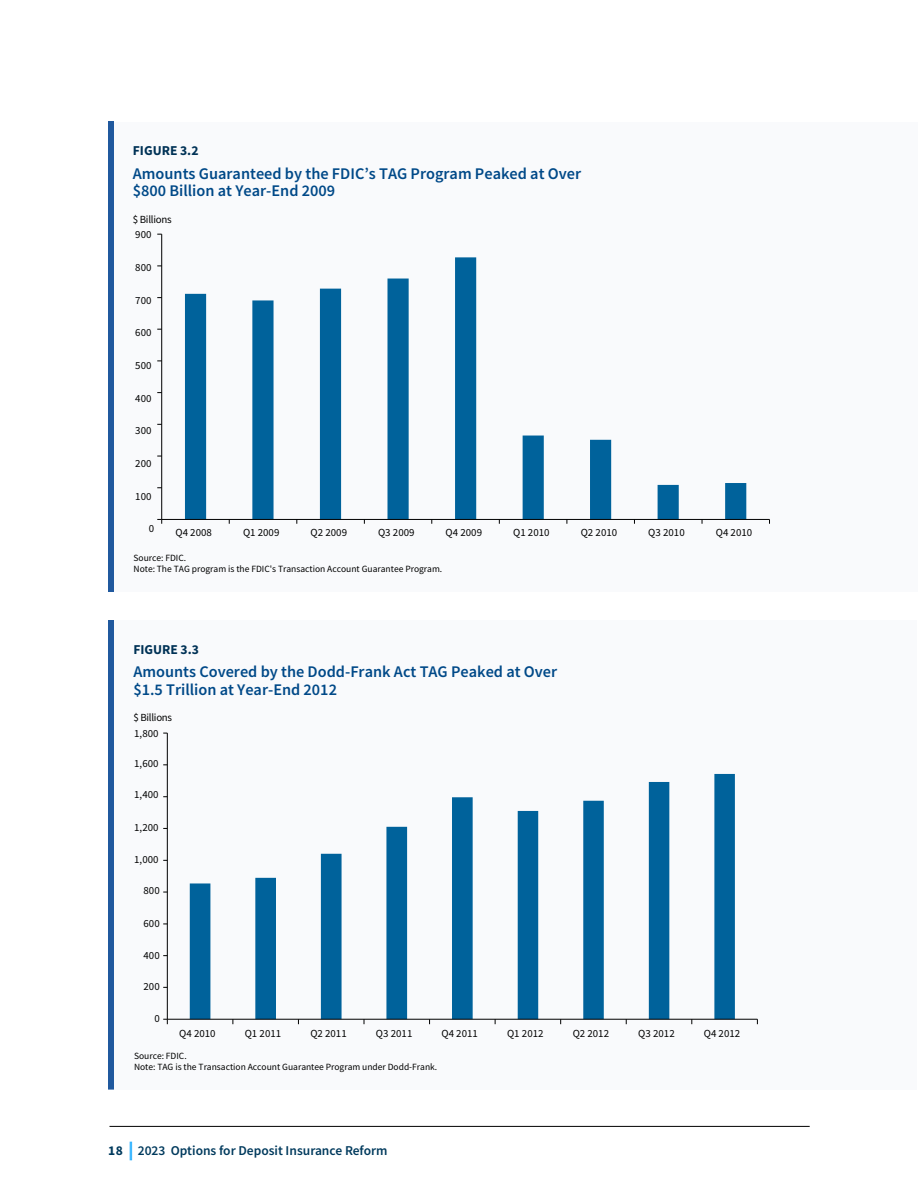
<style>
.page{position:relative;width:918px;height:1188px;background:#fff}
.page>*{position:absolute;margin:0;border:0;box-sizing:border-box;transform-origin:0 0}
.t1{font:600 16.35px/17.7px "Source Sans Pro";color:#004988}
.t2{font:600 16.2px/17.5px "Source Sans Pro";color:#004988}
.t3{font:600 13.5px "Source Sans Pro";color:#003a5d}
.t4{font:700 13.5px "Source Sans Pro";color:#003256}
.t5{font:10.8px "Source Sans Pro";letter-spacing:-.025em;color:#000}
.t6{font:9.45px/11.2px "Source Sans Pro";color:#000}
.s1{font-weight:700}
.s2{font-weight:900;font-size:17.7px;color:#38b6ff}
</style>
<div class="page">
<hr style="left:110px;top:1126px;width:700px;height:1px;background:#000">
<div style="left:108px;top:122px;width:810px;height:470px;background:#f5f7fa"></div>
<div style="left:108px;top:122px;width:6px;height:470px;background:#20599e"></div>
<svg style="left:185px;top:257px;width:561px;height:262px"></svg>
<hr style="left:161px;top:234px;width:1px;height:285px;background:#000">
<hr style="left:162px;top:519px;width:608px;height:1px;background:#000">
<div style="left:108px;top:621px;width:809px;height:468px;background:#f5f7fa"></div>
<div style="left:108px;top:620px;width:6px;height:469px;background:#20599e"></div>
<svg style="left:190px;top:774px;width:545px;height:245px"></svg>
<hr style="left:167px;top:733px;width:1px;height:286px;background:#000">
<hr style="left:167px;top:1019px;width:590px;height:1px;background:#000">
<svg style="left:163px;top:1019px;width:5px;height:5px"></svg>
<p class="t4" style="left:133px;top:142px;width:67px">FIGURE 3.2</p>
<p class="t1" style="left:133px;top:164px;width:450px">Amounts Guaranteed by the FDIC’s TAG Program Peaked at Over $800 Billion at Year-End 2009</p>
<p class="t5" style="left:133px;top:212px;width:40px">$ Billions</p>
<p class="t5" style="left:135px;top:228px;width:18px">900</p>
<p class="t5" style="left:135px;top:260px;width:18px">800</p>
<p class="t5" style="left:135px;top:293px;width:18px">700</p>
<p class="t5" style="left:135px;top:326px;width:18px">600</p>
<p class="t5" style="left:135px;top:358px;width:18px">500</p>
<p class="t5" style="left:135px;top:391px;width:18px">400</p>
<p class="t5" style="left:135px;top:424px;width:18px">300</p>
<p class="t5" style="left:135px;top:457px;width:18px">200</p>
<p class="t5" style="left:135px;top:489px;width:18px">100</p>
<p class="t5" style="left:149px;top:522px;width:7px">0</p>
<p class="t5" style="left:175px;top:525px;width:38px">Q4 2008</p>
<p class="t5" style="left:243px;top:525px;width:38px">Q1 2009</p>
<p class="t5" style="left:311px;top:525px;width:38px">Q2 2009</p>
<p class="t5" style="left:378px;top:525px;width:38px">Q3 2009</p>
<p class="t5" style="left:446px;top:525px;width:38px">Q4 2009</p>
<p class="t5" style="left:513px;top:525px;width:38px">Q1 2010</p>
<p class="t5" style="left:581px;top:525px;width:38px">Q2 2010</p>
<p class="t5" style="left:648px;top:525px;width:38px">Q3 2010</p>
<p class="t5" style="left:716px;top:525px;width:38px">Q4 2010</p>
<p class="t6" style="left:134px;top:552px;width:310px">Source: FDIC.<br>Note: The TAG program is the FDIC's Transaction Account Guarantee Program.</p>
<p class="t4" style="left:133px;top:641px;width:67px">FIGURE 3.3</p>
<p class="t2" style="left:133px;top:663px;width:425px">Amounts Covered by the Dodd-Frank Act TAG Peaked at Over $1.5 Trillion at Year-End 2012</p>
<p class="t5" style="left:133px;top:711px;width:40px">$ Billions</p>
<p class="t5" style="left:134px;top:726px;width:26px">1,800</p>
<p class="t5" style="left:134px;top:756px;width:26px">1,600</p>
<p class="t5" style="left:134px;top:788px;width:26px">1,400</p>
<p class="t5" style="left:134px;top:821px;width:26px">1,200</p>
<p class="t5" style="left:134px;top:852px;width:26px">1,000</p>
<p class="t5" style="left:144px;top:884px;width:18px">800</p>
<p class="t5" style="left:144px;top:917px;width:18px">600</p>
<p class="t5" style="left:144px;top:948px;width:18px">400</p>
<p class="t5" style="left:144px;top:980px;width:18px">200</p>
<p class="t5" style="left:155px;top:1011px;width:7px">0</p>
<p class="t5" style="left:179px;top:1027px;width:38px">Q4 2010</p>
<p class="t5" style="left:245px;top:1027px;width:38px">Q1 2011</p>
<p class="t5" style="left:310px;top:1027px;width:38px">Q2 2011</p>
<p class="t5" style="left:376px;top:1027px;width:38px">Q3 2011</p>
<p class="t5" style="left:442px;top:1027px;width:38px">Q4 2011</p>
<p class="t5" style="left:507px;top:1027px;width:38px">Q1 2012</p>
<p class="t5" style="left:573px;top:1027px;width:38px">Q2 2012</p>
<p class="t5" style="left:638px;top:1027px;width:38px">Q3 2012</p>
<p class="t5" style="left:704px;top:1027px;width:38px">Q4 2012</p>
<p class="t6" style="left:134px;top:1050px;width:305px">Source: FDIC.<br>Note: TAG is the Transaction Account Guarantee Program under Dodd-Frank.</p>
<p class="t3" style="left:108px;top:1142px;width:281px"><span class="s1">18</span> <span class="s2">|</span> 2023 Options for Deposit Insurance Reform</p>
</div>
